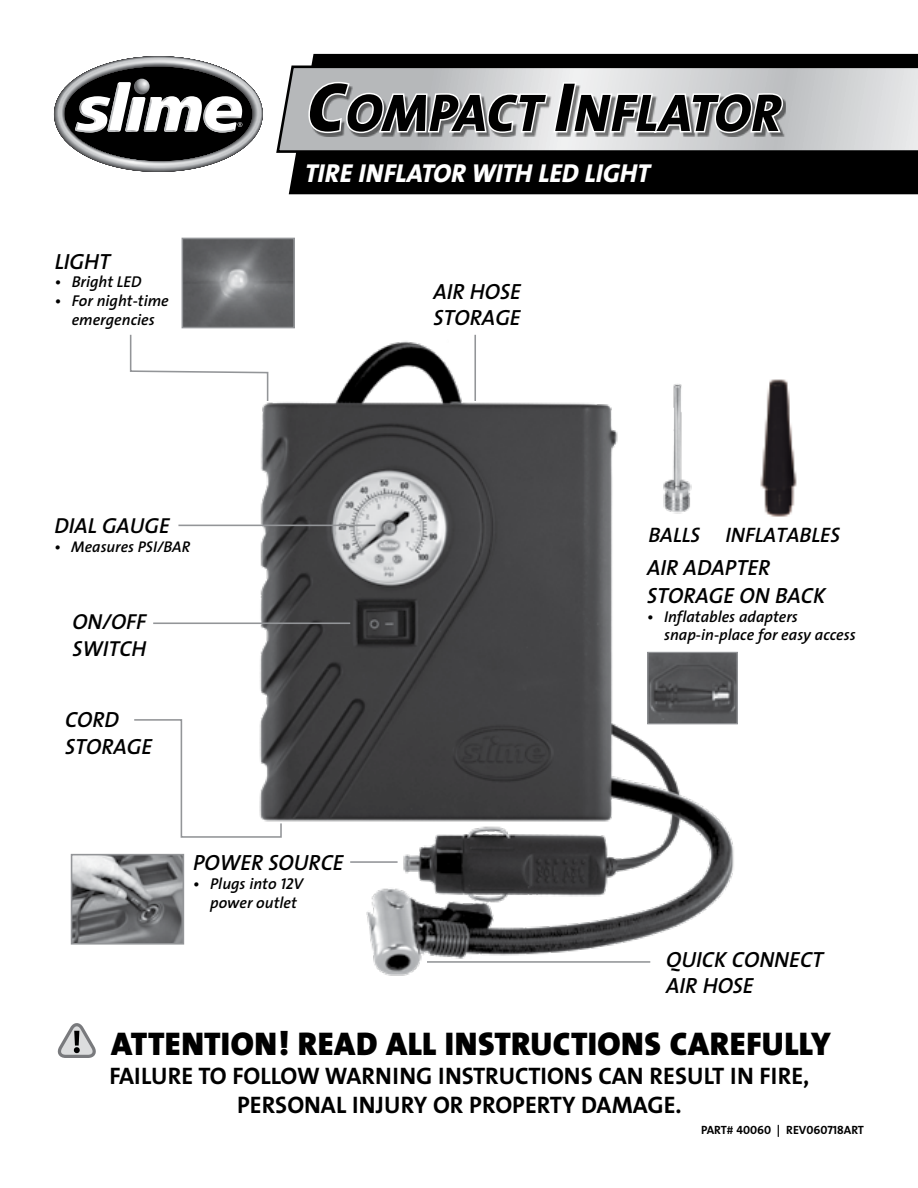
<style>
.page{position:relative;width:918px;height:1188px;background:#fff}
.page>*{position:absolute;margin:0;border:0;box-sizing:border-box;transform-origin:0 0}
.t1{font:900 33px "The Sans";letter-spacing:.015em;color:#000}
.t2{font:italic 26.1px "The Sans Extra Bold Caps";color:#fff}
.t3{font:24px/28.8px "The Sans Bold Caps";color:#000;text-align:center}
.t4{font:italic 21.9px/26.4px "The Sans Semi Bold Caps";color:#000}
.t5{font:italic 21px "The Sans Semi Bold Caps";color:#000}
.t6{font:italic 600 15.6px/18.9px "The Sans";color:#000}
.t7{font:12px "The Sans Bold Caps";color:#000}
.s1{font-family:"The Sans Semi Bold Caps";font-weight:400}
.s2{font-family:"The Sans Q7 Bd TF"}
</style>
<div class="page">
<svg style="left:58px;top:1023px;width:38px;height:35px"></svg>
<div style="left:289px;top:54px;width:629px;height:140px;background:#000"></div>
<svg style="left:276px;top:64px;width:642px;height:90px;background:#acadaf"></svg>
<svg style="left:53px;top:56px;width:210px;height:116px"></svg>
<img style="left:238px;top:328px;width:500px;height:648px">
<img style="left:74px;top:857px;width:107px;height:85px">
<div style="left:71px;top:854px;width:113px;height:91px;border:2px solid #939598"></div>
<img style="left:185px;top:241px;width:107px;height:84px">
<div style="left:182px;top:238px;width:113px;height:90px;border:2px solid #939598"></div>
<hr style="left:474px;top:335px;width:2px;height:66px;background:#939598">
<img style="left:649px;top:654px;width:87px;height:68px">
<div style="left:647px;top:652px;width:91px;height:72px;border:1px solid #939598"></div>
<hr style="left:427px;top:961px;width:223px;height:2px;background:#939598">
<svg style="left:134px;top:718px;width:149px;height:121px"></svg>
<svg style="left:129px;top:333px;width:140px;height:70px"></svg>
<hr style="left:153px;top:622px;width:197px;height:2px;background:#939598">
<hr style="left:178px;top:525px;width:197px;height:1px;background:#939598">
<hr style="left:350px;top:861px;width:48px;height:2px;background:#939598">
<div style="left:312px;top:85px;width:474px;height:51px;background:#000;opacity:.5"></div>
<svg style="left:307px;top:80px;width:478px;height:55px;background:#7f8080"></svg>
<img style="left:760px;top:379px;width:37px;height:138px">
<img style="left:658px;top:377px;width:40px;height:142px">
<h3 class="t4" style="left:55px;top:247px;width:57px">LIGHT</h3>
<p class="t6" style="left:55px;top:272px;width:88px">• Bright LED</p>
<p class="t6" style="left:55px;top:291px;width:116px;text-align:center">• For night-time emergencies</p>
<h3 class="t4" style="left:54px;top:512px;width:117px">DIAL GAUGE</h3>
<p class="t6" style="left:54px;top:536px;width:137px">• Measures PSI/BAR</p>
<h3 class="t4" style="left:72px;top:608px;width:75px">ON/OFF<br>SWITCH</h3>
<h3 class="t4" style="left:65px;top:706px;width:89px">CORD<br>STORAGE</h3>
<h2 class="t2" style="left:305px;top:151px;width:347px">TIRE INFLATOR WITH LED LIGHT</h2>
<h3 class="t4" style="left:433px;top:278px;width:89px">AIR HOSE<br>STORAGE</h3>
<h3 class="t5" style="left:649px;top:518px;width:193px">BALLS INFLATABLES</h3>
<h3 class="t4" style="left:647px;top:553px;width:180px;line-height:27.9px">AIR ADAPTER<br>STORAGE ON BACK</h3>
<p class="t6" style="left:664px;top:606px;width:193px;text-indent:-17px">• Inflatables adapters snap-in-place for easy access</p>
<h3 class="t4" style="left:193px;top:849px;width:152px">POWER SOURCE</h3>
<p class="t6" style="left:210px;top:874px;width:95px;text-indent:-17px">• Plugs into <span class="s1">12</span>V power outlet</p>
<h3 class="t4" style="left:666px;top:946px;width:159px">QUICK CONNECT<br>AIR HOSE</h3>
<h1 class="t1" style="left:111px;top:1016px;width:721px">ATTENTION! READ ALL INSTRUCTIONS CAREFULLY</h1>
<h3 class="t3" style="left:109px;top:1061px;width:702px">FAILURE TO FOLLOW WARNING INSTRUCTIONS CAN RESULT IN FIRE,<br>PERSONAL INJURY OR PROPERTY DAMAGE.</h3>
<p class="t7" style="left:701px;top:1120px;width:164px"><span class="s2">PART#</span> 40060 <span class="s2">|</span> REV060718ART</p>
</div>
